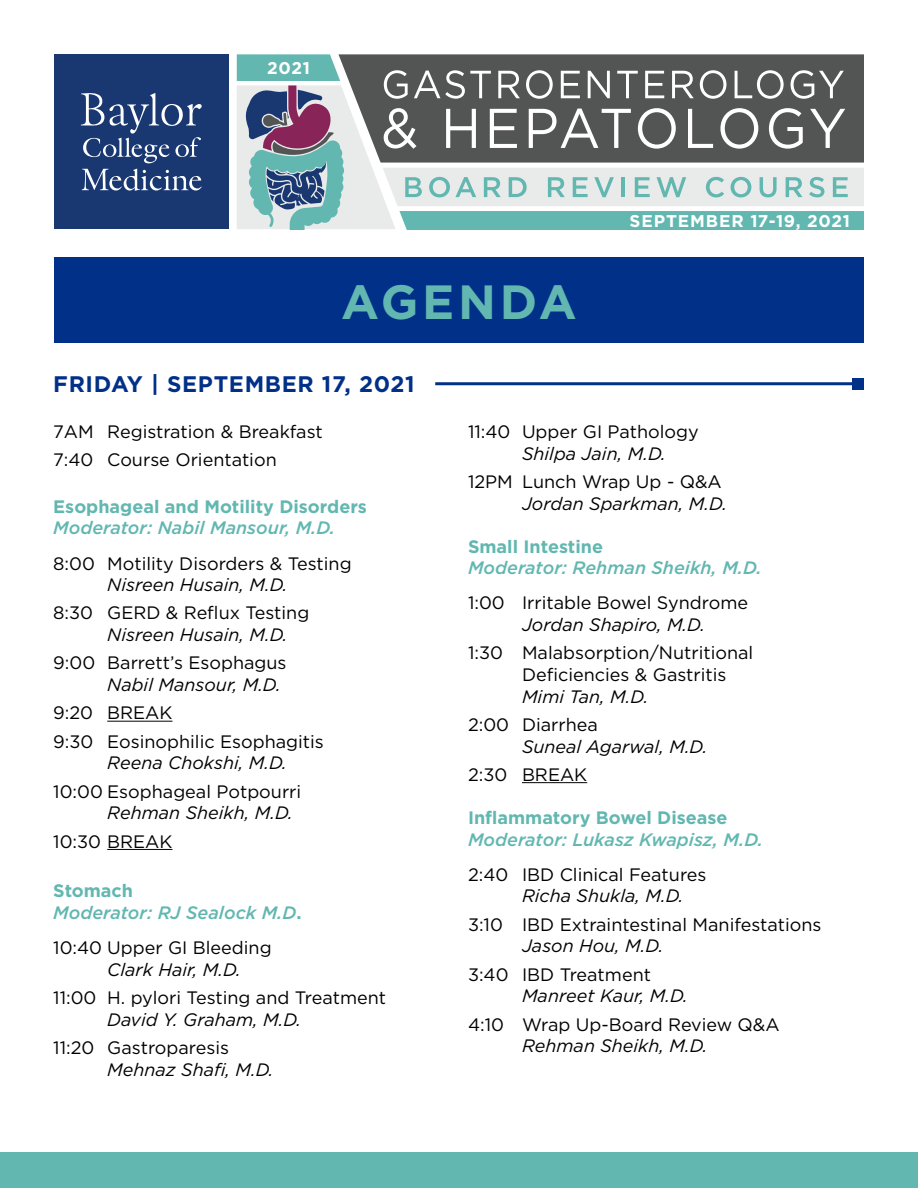
<style>
.page{position:relative;width:918px;height:1188px;background:#fff}
.page>*{position:absolute;margin:0;border:0;box-sizing:border-box;transform-origin:0 0}
.t1{font:700 48px "Gotham";letter-spacing:.08em;color:#62b7b1}
.t2{font:700 22.5px "Gotham";letter-spacing:.03em;color:#003088}
.t3{font:18px/21.6px "Gotham";color:#000}
.t4{font:italic 18px "Gotham";color:#000}
.t5{font:700 18px/21.6px "Gotham";color:#62b7b1}
.t6{font:italic 500 18px "Gotham";color:#62b7b1}
.t7{font:700 17.1px "Gotham";letter-spacing:.045em;color:#fff}
.s1{font-weight:500;font-style:italic}
.s2{font-weight:700;font-style:normal}
</style>
<div class="page">
<svg style="left:237px;top:54px;width:627px;height:176px;background:#8d9b9c"></svg>
<div style="left:54px;top:258px;width:810px;height:85px;background:#003088"></div>
<hr style="left:107px;top:721px;width:65px;height:1px;background:#000">
<hr style="left:107px;top:849px;width:65px;height:1px;background:#000">
<hr style="left:522px;top:782px;width:65px;height:1px;background:#000">
<hr style="left:435px;top:382px;width:423px;height:3px;background:#003088">
<div style="left:852px;top:378px;width:12px;height:12px;background:#003088"></div>
<div style="left:0;top:1152px;width:918px;height:36px;background:#62b7b1"></div>
<div style="left:54px;top:55px;width:175px;height:174px;background:#193872"></div>
<svg style="left:81px;top:93px;width:121px;height:70px"></svg>
<svg style="left:82px;top:169px;width:120px;height:22px"></svg>
<p class="t7" style="left:267px;top:57px;width:44px">2021</p>
<p class="t1" style="left:341px;top:271px;width:237px">AGENDA</p>
<p class="t7" style="left:630px;top:209px;width:222px">SEPTEMBER 17-19, 2021</p>
<p class="t2" style="left:53px;top:369px;width:363px">FRIDAY | SEPTEMBER 17, 2021</p>
<p class="t3" style="left:53px;top:420px;width:271px">7AM Registration &amp; Breakfast</p>
<p class="t3" style="left:53px;top:449px;width:225px">7:40 Course Orientation</p>
<p class="t5" style="left:53px;top:496px;width:315px">Esophageal and Motility Disorders<br><span class="s1">Moderator: Nabil Mansour, M.D.</span></p>
<p class="t3" style="left:53px;top:552px;width:300px">8:00 Motility Disorders &amp; Testing</p>
<p class="t4" style="left:107px;top:573px;width:182px">Nisreen Husain, M.D.</p>
<p class="t3" style="left:53px;top:602px;width:258px">8:30 GERD &amp; Reflux Testing</p>
<p class="t4" style="left:107px;top:623px;width:182px">Nisreen Husain, M.D.</p>
<p class="t3" style="left:53px;top:652px;width:235px">9:00 Barrett’s Esophagus</p>
<p class="t4" style="left:107px;top:673px;width:175px">Nabil Mansour, M.D.</p>
<p class="t3" style="left:53px;top:702px;width:121px">9:20 BREAK</p>
<p class="t3" style="left:53px;top:730px;width:272px">9:30 Eosinophilic Esophagitis</p>
<p class="t4" style="left:107px;top:751px;width:181px">Reena Chokshi, M.D.</p>
<p class="t3" style="left:53px;top:780px;width:250px">10:00 Esophageal Potpourri</p>
<p class="t4" style="left:107px;top:801px;width:187px">Rehman Sheikh, M.D.</p>
<p class="t3" style="left:53px;top:830px;width:121px">10:30 BREAK</p>
<p class="t5" style="left:53px;top:880px;width:81px">Stomach</p>
<p class="t6" style="left:53px;top:901px;width:250px">Moderator: RJ Sealock M.D<span class="s2">.</span></p>
<p class="t3" style="left:53px;top:936px;width:220px">10:40 Upper GI Bleeding</p>
<p class="t4" style="left:107px;top:958px;width:135px">Clark Hair, M.D.</p>
<p class="t3" style="left:53px;top:986px;width:334px">11:00 H. pylori Testing and Treatment</p>
<p class="t4" style="left:107px;top:1008px;width:195px">David Y. Graham, M.D.</p>
<p class="t3" style="left:53px;top:1036px;width:177px">11:20 Gastroparesis</p>
<p class="t4" style="left:107px;top:1058px;width:168px">Mehnaz Shafi, M.D.</p>
<p class="t3" style="left:468px;top:420px;width:232px">11:40 Upper GI Pathology</p>
<p class="t4" style="left:522px;top:442px;width:145px">Shilpa Jain, M.D.</p>
<p class="t3" style="left:468px;top:470px;width:255px">12PM Lunch Wrap Up - Q&amp;A</p>
<p class="t4" style="left:522px;top:492px;width:206px">Jordan Sparkman, M.D.</p>
<p class="t5" style="left:468px;top:535px;width:137px">Small Intestine</p>
<p class="t6" style="left:468px;top:556px;width:295px">Moderator: Rehman Sheikh, M.D.</p>
<p class="t3" style="left:468px;top:592px;width:282px">1:00 Irritable Bowel Syndrome</p>
<p class="t4" style="left:522px;top:613px;width:185px">Jordan Shapiro, M.D.</p>
<p class="t3" style="left:522px;top:642px;width:233px;text-indent:-54px">1:30 Malabsorption/Nutritional<br>Deficiencies &amp; Gastritis</p>
<p class="t4" style="left:522px;top:685px;width:128px">Mimi Tan, M.D.</p>
<p class="t3" style="left:468px;top:713px;width:131px">2:00 Diarrhea</p>
<p class="t4" style="left:522px;top:735px;width:187px">Suneal Agarwal, M.D.</p>
<p class="t3" style="left:468px;top:763px;width:121px">2:30 BREAK</p>
<p class="t5" style="left:468px;top:807px;width:261px">Inflammatory Bowel Disease</p>
<p class="t6" style="left:468px;top:828px;width:296px">Moderator: Lukasz Kwapisz, M.D.</p>
<p class="t3" style="left:468px;top:863px;width:240px">2:40 IBD Clinical Features</p>
<p class="t4" style="left:522px;top:884px;width:163px">Richa Shukla, M.D.</p>
<p class="t3" style="left:468px;top:913px;width:355px">3:10 IBD Extraintestinal Manifestations</p>
<p class="t4" style="left:522px;top:934px;width:143px">Jason Hou, M.D.</p>
<p class="t3" style="left:468px;top:963px;width:185px">3:40 IBD Treatment</p>
<p class="t4" style="left:522px;top:984px;width:167px">Manreet Kaur, M.D.</p>
<p class="t3" style="left:468px;top:1013px;width:313px">4:10 Wrap Up-Board Review Q&amp;A</p>
<p class="t4" style="left:522px;top:1034px;width:187px">Rehman Sheikh, M.D.</p>
</div>
